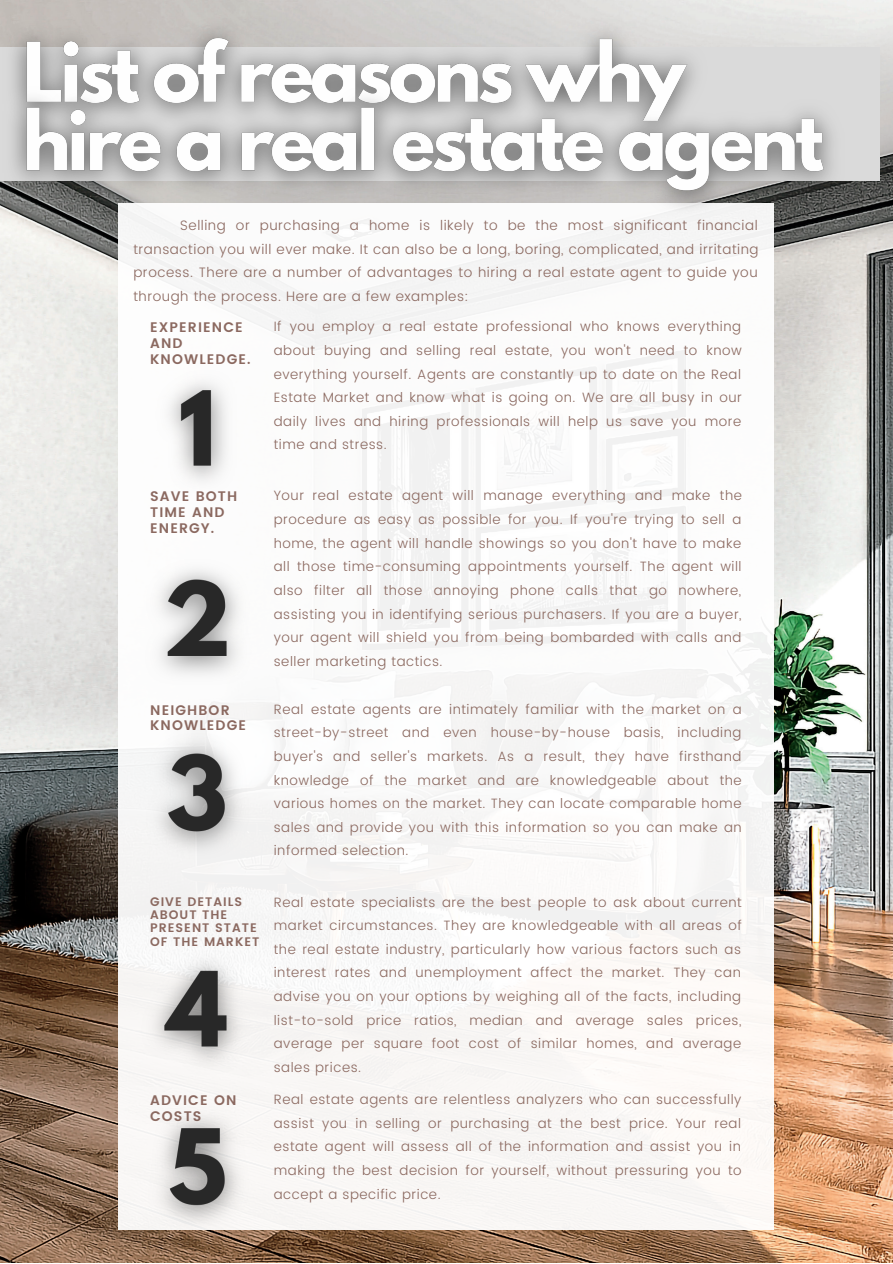
<style>
.page{position:relative;width:893px;height:1264px;background:#fff}
.page>*{position:absolute;margin:0;border:0;box-sizing:border-box;transform-origin:0 0}
.t1{font:600 13.8px/15.8px "Poppins";letter-spacing:.08em;color:#8b6960}
.t2{font:300 13.65px/23.5px "Poppins";letter-spacing:.04em;color:#8b6960;text-align:justify}
.t3{font:300 13.5px/23.5px "Poppins";letter-spacing:.04em;color:#8b6960;text-align:justify}
.t4{font:600 12.3px/13.4px "Poppins";letter-spacing:.08em;color:#8b6960}
</style>
<div class="page">
<img style="left:0;top:0;width:892px;height:1262px">
<div style="left:118px;top:203px;width:656px;height:1026px;background:#faf9f8"></div>
<div style="left:0;top:47px;width:879px;height:134px;background:#dadada"></div>
<img style="left:0;top:6px;width:856px;height:225px">
<img style="left:171px;top:384px;width:54px;height:95px">
<img style="left:161px;top:571px;width:76px;height:102px">
<img style="left:154px;top:737px;width:90px;height:119px">
<img style="left:146px;top:960px;width:100px;height:104px">
<img style="left:133px;top:1115px;width:125px;height:147px">
<p class="t2" style="left:133px;top:214px;width:626px;text-indent:47px">Selling or purchasing a home is likely to be the most significant financial transaction you will ever make. It can also be a long, boring, complicated, and irritating process. There are a number of advantages to hiring a real estate agent to guide you through the process. Here are a few examples:</p>
<p class="t1" style="left:150px;top:320px;width:102px">EXPERIENCE<br>AND<br>KNOWLEDGE.</p>
<p class="t3" style="left:274px;top:315px;width:469px">If you employ a real estate professional who knows everything about buying and selling real estate, you won't need to know everything yourself. Agents are constantly up to date on the Real Estate Market and know what is going on. We are all busy in our daily lives and hiring professionals will help us save you more time and stress.</p>
<p class="t1" style="left:150px;top:489px;width:88px">SAVE BOTH<br>TIME AND<br>ENERGY.</p>
<p class="t3" style="left:274px;top:484px;width:469px">Your real estate agent will manage everything and make the procedure as easy as possible for you. If you're trying to sell a home, the agent will handle showings so you don't have to make all those time-consuming appointments yourself. The agent will also filter all those annoying phone calls that go nowhere, assisting you in identifying serious purchasers. If you are a buyer, your agent will shield you from being bombarded with calls and seller marketing tactics.</p>
<p class="t1" style="left:150px;top:702px;width:97px">NEIGHBOR<br>KNOWLEDGE</p>
<p class="t3" style="left:274px;top:697px;width:469px">Real estate agents are intimately familiar with the market on a street-by-street and even house-by-house basis, including buyer's and seller's markets. As a result, they have firsthand knowledge of the market and are knowledgeable about the various homes on the market. They can locate comparable home sales and provide you with this information so you can make an informed selection.</p>
<p class="t4" style="left:150px;top:894px;width:111px">GIVE DETAILS<br>ABOUT THE<br>PRESENT STATE<br>OF THE MARKET</p>
<p class="t3" style="left:274px;top:890px;width:469px">Real estate specialists are the best people to ask about current market circumstances. They are knowledgeable with all areas of the real estate industry, particularly how various factors such as interest rates and unemployment affect the market. They can advise you on your options by weighing all of the facts, including list-to-sold price ratios, median and average sales prices, average per square foot cost of similar homes, and average sales prices.</p>
<p class="t1" style="left:150px;top:1092px;width:88px">ADVICE ON<br>COSTS</p>
<p class="t3" style="left:274px;top:1087px;width:469px">Real estate agents are relentless analyzers who can successfully assist you in selling or purchasing at the best price. Your real estate agent will assess all of the information and assist you in making the best decision for yourself, without pressuring you to accept a specific price.</p>
</div>
